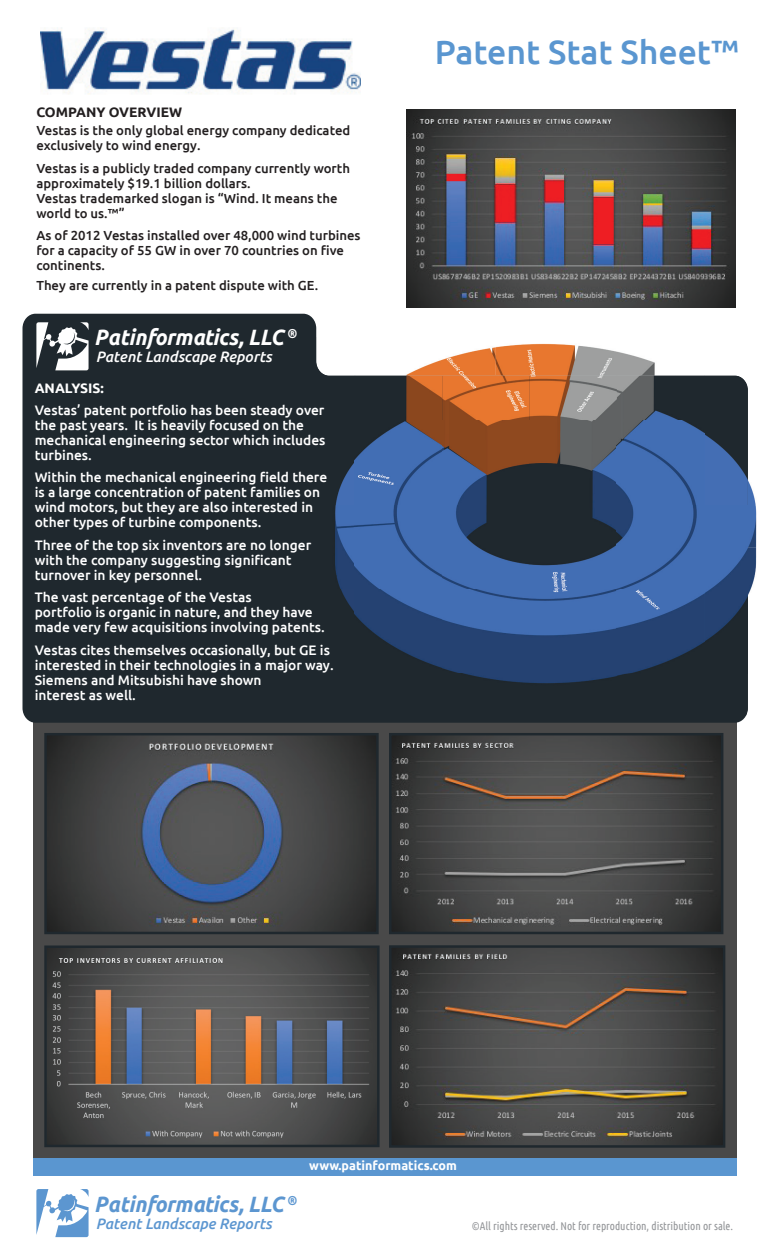
<style>
.page{position:relative;width:765px;height:1260px;background:#fff}
.page>*{position:absolute;margin:0;border:0;box-sizing:border-box;transform-origin:0 0}
.t1{font:500 33.75px "Ubuntu";color:#5a96d0}
.t2{font:italic 700 22px "Ubuntu";letter-spacing:-.01em;color:#fff;scale:.95 1}
.t3{font:italic 700 22px "Ubuntu";letter-spacing:-.01em;color:#5c96d0;scale:.95 1}
.t4{font:italic 500 15px "Ubuntu";color:#fff}
.t5{font:italic 500 15px "Ubuntu";color:#5c96d0}
.t6{font:500 13.75px/15px "Ubuntu";color:#fff}
.t7{font:700 13.75px "Ubuntu";color:#231f20}
.t8{font:700 13.75px "Ubuntu";color:#fff}
.t9{font:500 13.12px/15px "Ubuntu";color:#231f20}
.t10{font:700 12.5px "Ubuntu";color:#fff}
.t11{font:11.25px "Ubuntu Condensed";color:#939598}
</style>
<div class="page">
<div style="left:33px;top:688px;width:704px;height:487px;background:#5a96d0"></div>
<div style="left:33px;top:670px;width:704px;height:488px;background:#494949"></div>
<img style="left:406px;top:110px;width:330px;height:197px">
<svg style="left:23px;top:314px;width:723px;height:409px;background:#333b40"></svg>
<img style="left:41px;top:27px;width:320px;height:67px">
<img style="left:355px;top:337px;width:320px;height:39px">
<img style="left:675px;top:337px;width:71px;height:39px">
<img style="left:748px;top:480px;width:9px;height:67px">
<img style="left:748px;top:547px;width:9px;height:48px">
<img style="left:268px;top:337px;width:87px;height:337px">
<img style="left:355px;top:376px;width:393px;height:298px">
<div style="left:268px;top:674px;width:480px;height:42px;background:#1f282e"></div>
<img style="left:392px;top:948px;width:330px;height:197px">
<div style="left:389px;top:945px;width:336px;height:203px;border:2px solid #1f282e"></div>
<img style="left:47px;top:949px;width:330px;height:195px">
<div style="left:44px;top:946px;width:336px;height:201px;border:2px solid #1f282e"></div>
<img style="left:47px;top:736px;width:329px;height:195px">
<div style="left:44px;top:733px;width:335px;height:201px;border:2px solid #1f282e"></div>
<img style="left:392px;top:736px;width:328px;height:195px">
<div style="left:389px;top:733px;width:334px;height:201px;border:2px solid #1f282e"></div>
<svg style="left:36px;top:322px;width:53px;height:48px"></svg>
<svg style="left:36px;top:1189px;width:53px;height:48px"></svg>
<p class="t7" style="left:36px;top:103px;width:147px">COMPANY OVERVIEW</p>
<p class="t9" style="left:36px;top:123px;width:315px">Vestas is the only global energy company dedicated exclusively to wind energy.</p>
<p class="t9" style="left:36px;top:160px;width:315px">Vestas is a publicly traded company currently worth approximately $19.1 billion dollars.<br>Vestas trademarked slogan is “Wind. It means the world to us.™”</p>
<p class="t9" style="left:36px;top:228px;width:326px">As of 2012 Vestas installed over 48,000 wind turbines for a capacity of 55 GW in over 70 countries on five continents.</p>
<p class="t9" style="left:36px;top:278px;width:283px">They are currently in a patent dispute with GE.</p>
<h2 class="t2" style="left:94px;top:323px;width:214px">Patinformatics, LLC <sup>®</sup></h2>
<p class="t4" style="left:96px;top:347px;width:178px">Patent Landscape Reports</p>
<p class="t8" style="left:35px;top:380px;width:71px">ANALYSIS:</p>
<p class="t6" style="left:35px;top:402px;width:292px">Vestas’ patent portfolio has been steady over the past years. It is heavily focused on the mechanical engineering sector which includes turbines.</p>
<p class="t6" style="left:35px;top:469px;width:294px">Within the mechanical engineering field there is a large concentration of patent families on wind motors, but they are also interested in other types of turbine components.</p>
<p class="t6" style="left:35px;top:537px;width:278px">Three of the top six inventors are no longer with the company suggesting significant turnover in key personnel.</p>
<p class="t6" style="left:35px;top:589px;width:291px">The vast percentage of the Vestas<br>portfolio is organic in nature, and they have made very few acquisitions involving patents.</p>
<p class="t6" style="left:35px;top:642px;width:301px">Vestas cites themselves occasionally, but GE is interested in their technologies in a major way.<br>Siemens and Mitsubishi have shown<br>interest as well.</p>
<h1 class="t1" style="left:435px;top:31px;width:306px">Patent Stat Sheet™</h1>
<h2 class="t3" style="left:94px;top:1195px;width:214px">Patinformatics, LLC <sup>®</sup></h2>
<p class="t5" style="left:96px;top:1214px;width:178px">Patent Landscape Reports</p>
<p class="t10" style="left:309px;top:1158px;width:149px">www.patinformatics.com</p>
<p class="t11" style="left:472px;top:1220px;width:263px">©All rights reserved. Not for reproduction, distribution or sale.</p>
</div>
